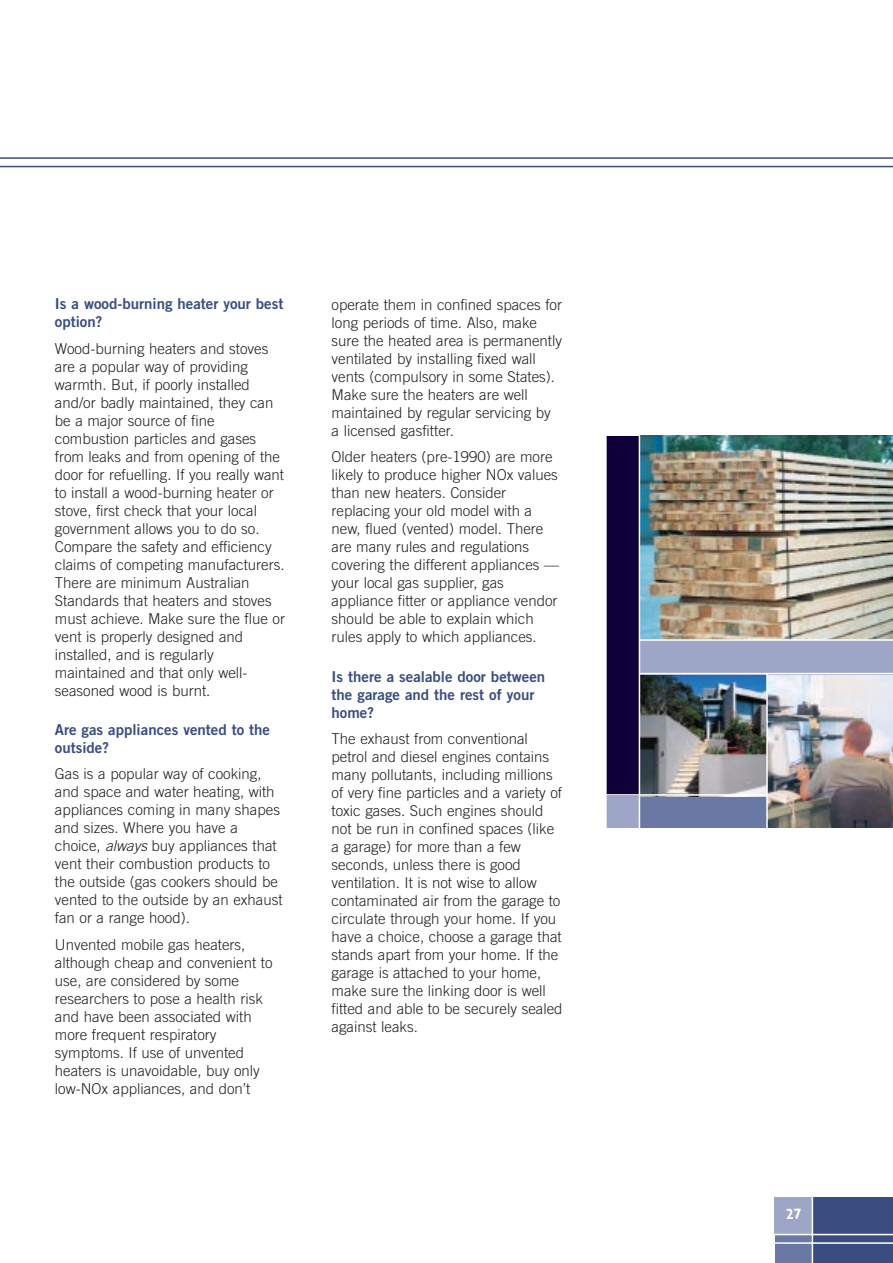
<style>
.page{position:relative;width:893px;height:1263px;background:#fff}
.page>*{position:absolute;margin:0;border:0;box-sizing:border-box;transform-origin:0 0}
.t1{font:300 15px/18px "Trade Gothic";color:#231f1f}
.t2{font:15px/18px "Trade Gothic Bold Two";color:#394d7f}
.t3{font:700 condensed 15px "Gill Sans";color:#fff}
.s1{font-style:italic}
</style>
<div class="page">
<div style="left:774px;top:1235px;width:38px;height:28px;background:#6a79a3"></div>
<div style="left:774px;top:1197px;width:40px;height:38px;background:#9ea6c8"></div>
<div style="left:812px;top:1197px;width:80px;height:66px;background:#394d7f"></div>
<hr style="left:768px;top:1242px;width:124px;height:2px;background:#fff">
<hr style="left:768px;top:1234px;width:124px;height:1px;background:#fff">
<hr style="left:811px;top:1184px;width:2px;height:79px;background:#fff">
<hr style="left:0;top:166px;width:892px;height:1px;background:#394d7f">
<div style="left:639px;top:794px;width:132px;height:34px;background:#6a79a3"></div>
<div style="left:605px;top:794px;width:34px;height:34px;background:#9ea6c8"></div>
<img style="left:640px;top:674px;width:126px;height:120px">
<img style="left:640px;top:436px;width:252px;height:203px">
<img style="left:767px;top:674px;width:125px;height:153px">
<div style="left:639px;top:640px;width:253px;height:34px;background:#9ea6c8"></div>
<hr style="left:634px;top:673px;width:258px;height:1px;background:#fff">
<hr style="left:637px;top:639px;width:255px;height:2px;background:#fff">
<div style="left:605px;top:437px;width:34px;height:359px;background:#0f003a"></div>
<hr style="left:638px;top:434px;width:2px;height:395px;background:#fff">
<hr style="left:603px;top:434px;width:3px;height:418px;background:#fff">
<hr style="left:604px;top:794px;width:163px;height:2px;background:#fff">
<hr style="left:766px;top:674px;width:1px;height:155px;background:#fff">
<hr style="left:0;top:157px;width:892px;height:2px;background:#394d7f">
<p class="t2" style="left:55px;top:296px;width:230px">Is a wood-burning heater your best option?</p>
<p class="t1" style="left:55px;top:341px;width:231px">Wood-burning heaters and stoves are a popular way of providing warmth. But, if poorly installed and/or badly maintained, they can be a major source of fine combustion particles and gases from leaks and from opening of the door for refuelling. If you really want to install a wood-burning heater or stove, first check that your local government allows you to do so.<br>Compare the safety and efficiency claims of competing manufacturers.<br>There are minimum Australian<br>Standards that heaters and stoves must achieve. Make sure the flue or vent is properly designed and installed, and is regularly maintained and that only well&shy;seasoned wood is burnt.</p>
<p class="t2" style="left:55px;top:722px;width:217px">Are gas appliances vented to the outside?</p>
<p class="t1" style="left:55px;top:767px;width:229px">Gas is a popular way of cooking, and space and water heating, with appliances coming in many shapes and sizes. Where you have a choice, <span class="s1">always</span> buy appliances that vent their combustion products to the outside (gas cookers should be vented to the outside by an exhaust fan or a range hood).</p>
<p class="t1" style="left:55px;top:937px;width:219px">Unvented mobile gas heaters, although cheap and convenient to use, are considered by some researchers to pose a health risk and have been associated with more frequent respiratory symptoms. If use of unvented heaters is unavoidable, buy only low-NOx appliances, and don’t</p>
<p class="t1" style="left:331px;top:297px;width:232px">operate them in confined spaces for long periods of time. Also, make sure the heated area is permanently ventilated by installing fixed wall vents (compulsory in some States).<br>Make sure the heaters are well maintained by regular servicing by<br>a licensed gasfitter.</p>
<p class="t1" style="left:331px;top:450px;width:229px">Older heaters (pre-1990) are more likely to produce higher NOx values than new heaters. Consider replacing your old model with a new, flued (vented) model. There are many rules and regulations covering the different appliances — your local gas supplier, gas appliance fitter or appliance vendor should be able to explain which rules apply to which appliances.</p>
<p class="t2" style="left:331px;top:669px;width:215px">Is there a sealable door between the garage and the rest of your home?</p>
<p class="t1" style="left:331px;top:732px;width:232px">The exhaust from conventional petrol and diesel engines contains many pollutants, including millions of very fine particles and a variety of toxic gases. Such engines should not be run in confined spaces (like a garage) for more than a few seconds, unless there is good ventilation. It is not wise to allow contaminated air from the garage to circulate through your home. If you have a choice, choose a garage that stands apart from your home. If the garage is attached to your home, make sure the linking door is well fitted and able to be securely sealed against leaks.</p>
<p class="t3" style="left:786px;top:1205px;width:17px">27</p>
</div>
